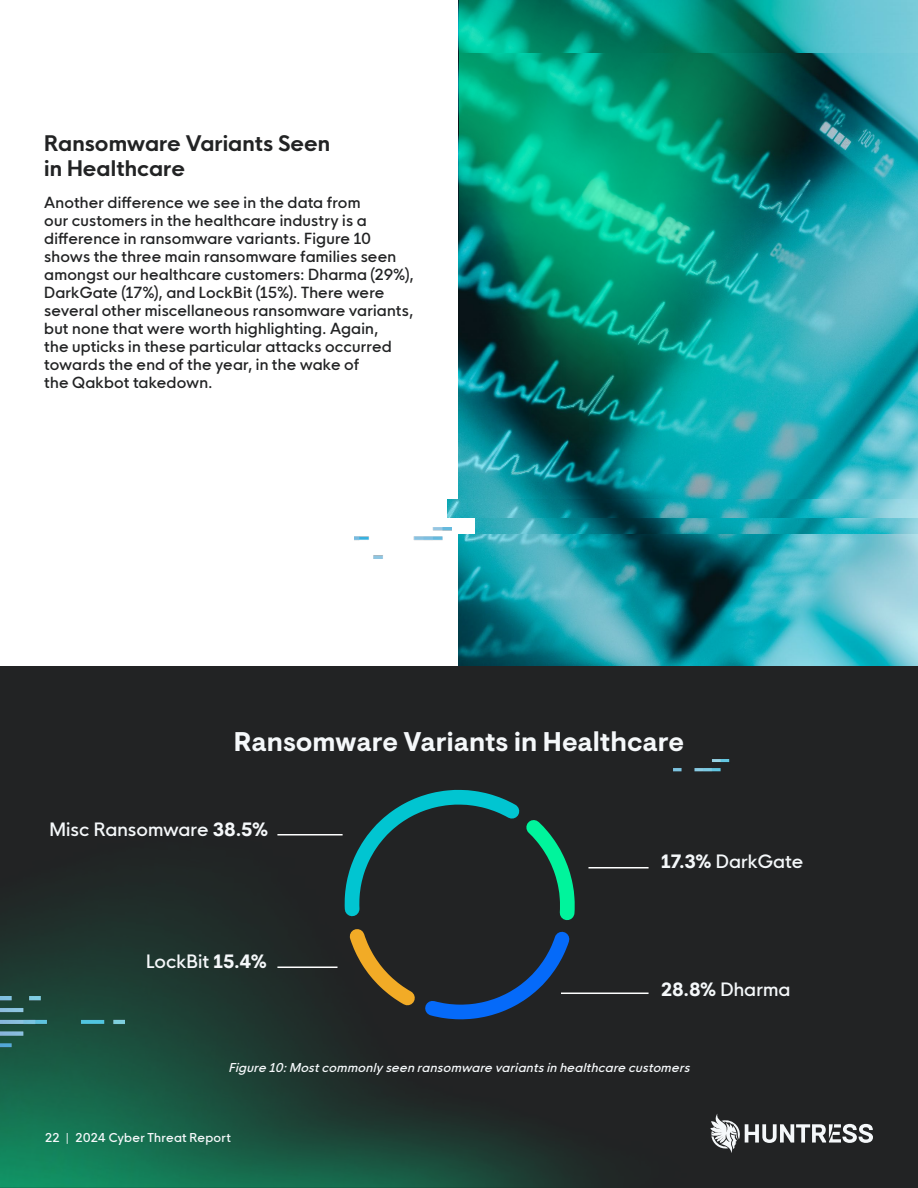
<style>
.page{position:relative;width:918px;height:1188px;background:#fff}
.page>*{position:absolute;margin:0;border:0;box-sizing:border-box;transform-origin:0 0}
.t1{font:700 27px "Visuelt";letter-spacing:-.005em;color:#f5f8fa}
.t2{font:700 21px/25.5px "HK Nova";color:#222324}
.t3{font:500 18px "HK Nova";color:#f5f8fa}
.t4{font:500 15px/18px "HK Nova";letter-spacing:.01em;color:#222324}
.t5{font:italic 500 12px "HK Nova";color:#f5f8fa}
.t6{font:500 12px "HK Nova";letter-spacing:.015em;color:#f5f8fa}
.s1{font-weight:800}
</style>
<div class="page">
<div style="left:0;top:666px;width:918px;height:522px;background:#222324"></div>
<img style="left:0;top:868px;width:649px;height:320px">
<img style="left:447px;top:499px;width:12px;height:18px">
<img style="left:354px;top:527px;width:97px;height:32px">
<img style="left:0;top:996px;width:124px;height:55px">
<img style="left:459px;top:0;width:459px;height:666px">
<svg style="left:710px;top:1114px;width:163px;height:39px"></svg>
<svg style="left:336px;top:789px;width:245px;height:239px"></svg>
<img style="left:673px;top:759px;width:57px;height:13px">
<hr style="left:277px;top:834px;width:66px;height:2px;background:#fff">
<hr style="left:277px;top:967px;width:61px;height:1px;background:#fff">
<hr style="left:588px;top:867px;width:61px;height:1px;background:#fff">
<hr style="left:561px;top:993px;width:88px;height:1px;background:#fff">
<h2 class="t2" style="left:44px;top:128px;width:288px">Ransomware Variants Seen in Healthcare</h2>
<p class="t4" style="left:44px;top:191px;width:371px">Another difference we see in the data from<br>our customers in the healthcare industry is a difference in ransomware variants. Figure 10 shows the three main ransomware families seen amongst our healthcare customers: Dharma (29%), DarkGate (17%), and LockBit (15%). There were several other miscellaneous ransomware variants, but none that were worth highlighting. Again,<br>the upticks in these particular attacks occurred towards the end of the year, in the wake of<br>the Qakbot takedown.</p>
<h1 class="t1" style="left:234px;top:726px;width:452px">Ransomware Variants in Healthcare</h1>
<p class="t3" style="left:50px;top:813px;width:220px">Misc Ransomware <span class="s1">38.5%</span></p>
<p class="t3" style="left:146px;top:946px;width:122px">LockBit <span class="s1">15.4%</span></p>
<p class="t3" style="left:661px;top:846px;width:144px"><span class="s1">17.3%</span> DarkGate</p>
<p class="t3" style="left:661px;top:974px;width:131px"><span class="s1">28.8%</span> Dharma</p>
<p class="t5" style="left:229px;top:1057px;width:467px">Figure 10:Mostcommonlyseenransomware variantsinhealthcare customers</p>
<p class="t6" style="left:45px;top:1127px;width:188px">22 | 2024 Cyber Threat Report</p>
</div>
